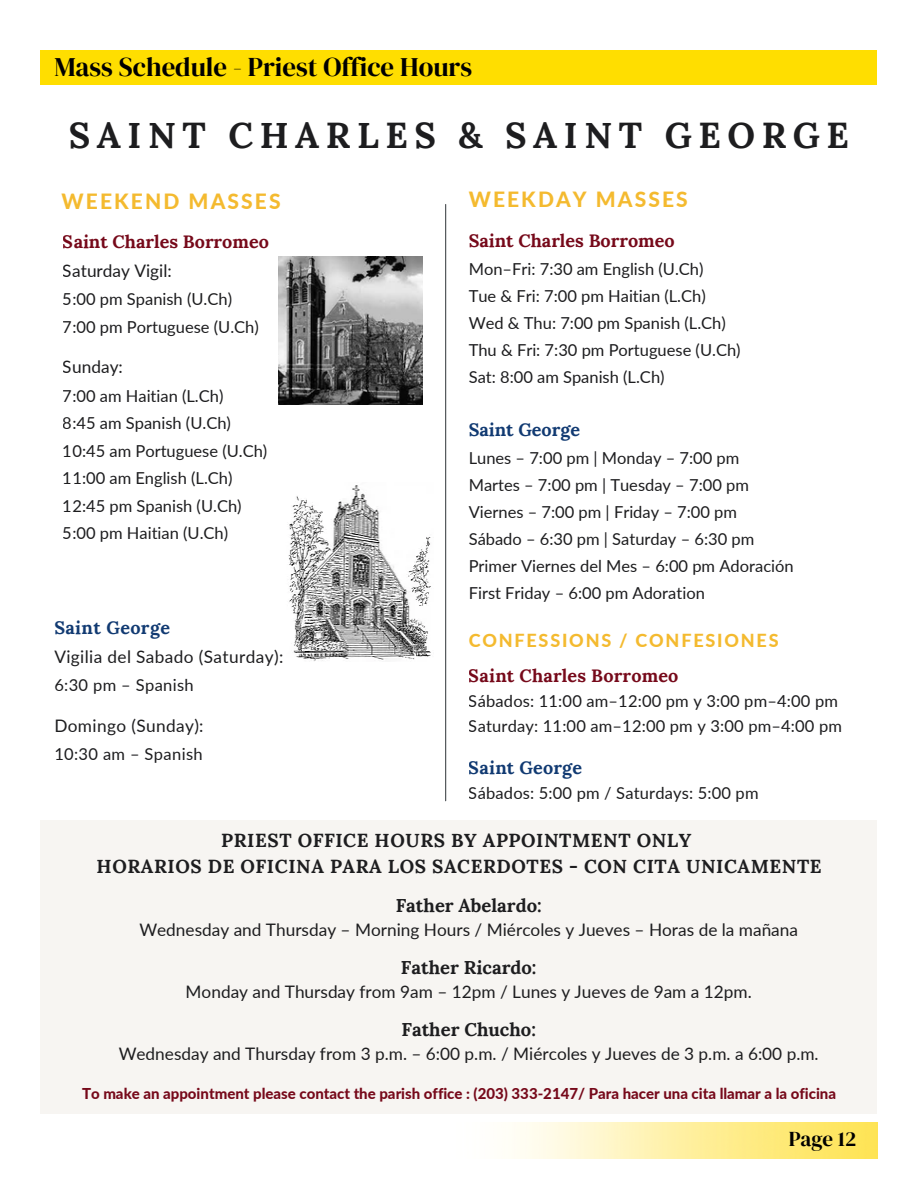
<style>
.page{position:relative;width:918px;height:1188px;background:#fff}
.page>*{position:absolute;margin:0;border:0;box-sizing:border-box;transform-origin:0 0}
.t1{font:700 36px "Lora";letter-spacing:.18em;color:#1d1d1f}
.t2{font:26.85px "DM Serif Display";color:#000}
.t3{font:800 21px "Lato";letter-spacing:.1em;color:#f4ba2f}
.t4{font:21px "DM Serif Display";color:#000}
.t5{font:700 18.9px/25.8px "Lora";letter-spacing:.03em;color:#1d1d1f;text-align:center}
.t6{font:700 18.45px "Lora";color:#1d1d1f}
.t7{font:700 18px "Lora";color:#76091a}
.t8{font:700 18px "Lora";letter-spacing:.01em;color:#113a72}
.t9{font:800 18px "Lato";letter-spacing:.1em;color:#f4ba2f}
.t10{font:17.25px "Lato";color:#1d1d1f}
.t11{font:17.25px "Lato";letter-spacing:.02em;color:#1d1d1f}
.t12{font:16.5px/27.5px "Lato";color:#1d1d1f}
.t13{font:16.5px "Lato";letter-spacing:.02em;color:#1d1d1f}
.t14{font:800 15px "Lato";color:#76091a}
</style>
<div class="page">
<div style="left:40px;top:50px;width:837px;height:35px;background:#ffde00"></div>
<img style="left:513px;top:1122px;width:365px;height:36px">
<img style="left:288px;top:485px;width:143px;height:176px">
<hr style="left:445px;top:204px;width:1px;height:597px;background:#464a4e">
<img style="left:279px;top:256px;width:143px;height:149px">
<div style="left:40px;top:821px;width:837px;height:293px;background:#f5f3ef"></div>
<h2 class="t2" style="left:54px;top:48px;width:419px">Mass Schedule - Priest Office Hours</h2>
<h1 class="t1" style="left:69px;top:112px;width:782px">SAINT CHARLES &amp; SAINT GEORGE</h1>
<h3 class="t3" style="left:62px;top:188px;width:221px">WEEKEND MASSES</h3>
<p class="t7" style="left:63px;top:230px;width:207px">Saint Charles Borromeo</p>
<p class="t10" style="left:63px;top:260px;width:110px">Saturday Vigil:</p>
<p class="t12" style="left:63px;top:285px;width:197px">5:00 pm Spanish (U.Ch)<br>7:00 pm Portuguese (U.Ch)</p>
<p class="t10" style="left:63px;top:356px;width:62px">Sunday:</p>
<p class="t12" style="left:63px;top:381px;width:206px">7:00 am Haitian (L.Ch)<br>8:45 am Spanish (U.Ch)<br>10:45 am Portuguese (U.Ch)<br>11:00 am English (L.Ch)<br>12:45 pm Spanish (U.Ch)<br>5:00 pm Haitian (U.Ch)</p>
<p class="t8" style="left:54px;top:616px;width:117px">Saint George</p>
<p class="t11" style="left:54px;top:646px;width:231px">Vigilia del Sabado (Saturday):</p>
<p class="t13" style="left:54px;top:675px;width:141px">6:30 pm – Spanish</p>
<p class="t11" style="left:54px;top:715px;width:151px">Domingo (Sunday):</p>
<p class="t13" style="left:54px;top:744px;width:150px">10:30 am – Spanish</p>
<h3 class="t3" style="left:469px;top:186px;width:221px">WEEKDAY MASSES</h3>
<p class="t7" style="left:469px;top:229px;width:207px">Saint Charles Borromeo</p>
<p class="t12" style="left:469px;top:255px;width:236px">Mon–Fri: 7:30 am English (U.Ch)</p>
<p class="t12" style="left:469px;top:282px;width:239px">Tue &amp; Fri: 7:00 pm Haitian (L.Ch)</p>
<p class="t12" style="left:469px;top:309px;width:259px">Wed &amp; Thu: 7:00 pm Spanish (L.Ch)</p>
<p class="t12" style="left:469px;top:336px;width:273px">Thu &amp; Fri: 7:30 pm Portuguese (U.Ch)</p>
<p class="t12" style="left:469px;top:363px;width:197px">Sat: 8:00 am Spanish (L.Ch)</p>
<p class="t8" style="left:469px;top:418px;width:113px">Saint George</p>
<p class="t12" style="left:469px;top:444px;width:272px">Lunes – 7:00 pm | Monday – 7:00 pm</p>
<p class="t12" style="left:469px;top:471px;width:282px">Martes – 7:00 pm | Tuesday – 7:00 pm</p>
<p class="t12" style="left:469px;top:498px;width:270px">Viernes – 7:00 pm | Friday – 7:00 pm</p>
<p class="t12" style="left:469px;top:525px;width:287px">Sábado – 6:30 pm | Saturday – 6:30 pm</p>
<p class="t12" style="left:469px;top:552px;width:327px">Primer Viernes del Mes – 6:00 pm Adoración</p>
<p class="t12" style="left:469px;top:579px;width:238px">First Friday – 6:00 pm Adoration</p>
<h5 class="t9" style="left:469px;top:630px;width:311px">CONFESSIONS / CONFESIONES</h5>
<p class="t7" style="left:469px;top:664px;width:211px">Saint Charles Borromeo</p>
<p class="t12" style="left:469px;top:689px;width:375px;line-height:24.5px">Sábados: 11:00 am–12:00 pm y 3:00 pm–4:00 pm<br>Saturday: 11:00 am–12:00 pm y 3:00 pm–4:00 pm</p>
<p class="t8" style="left:469px;top:756px;width:115px">Saint George</p>
<p class="t12" style="left:469px;top:779px;width:291px">Sábados: 5:00 pm / Saturdays: 5:00 pm</p>
<h5 class="t5" style="left:97px;top:827px;width:726px">PRIEST OFFICE HOURS BY APPOINTMENT ONLY<br>HORARIOS DE OFICINA PARA LOS SACERDOTES - CON CITA UNICAMENTE</h5>
<h6 class="t6" style="left:396px;top:894px;width:147px">Father Abelardo:</h6>
<h6 class="t10" style="left:139px;top:919px;width:660px">Wednesday and Thursday – Morning Hours / Miércoles y Jueves – Horas de la mañana</h6>
<h6 class="t6" style="left:401px;top:955px;width:137px">Father Ricardo:</h6>
<h6 class="t10" style="left:186px;top:981px;width:568px">Monday and Thursday from 9am – 12pm / Lunes y Jueves de 9am a 12pm.</h6>
<h6 class="t6" style="left:401px;top:1017px;width:136px">Father Chucho:</h6>
<h6 class="t10" style="left:119px;top:1043px;width:702px">Wednesday and Thursday from 3 p.m. – 6:00 p.m. / Miércoles y Jueves de 3 p.m. a 6:00 p.m.</h6>
<p class="t14" style="left:82px;top:1085px;width:756px">To make an appointment please contact the parish office : (203) 333-2147/ Para hacer una cita llamar a la oficina</p>
<h4 class="t4" style="left:789px;top:1124px;width:69px">Page 12</h4>
</div>
